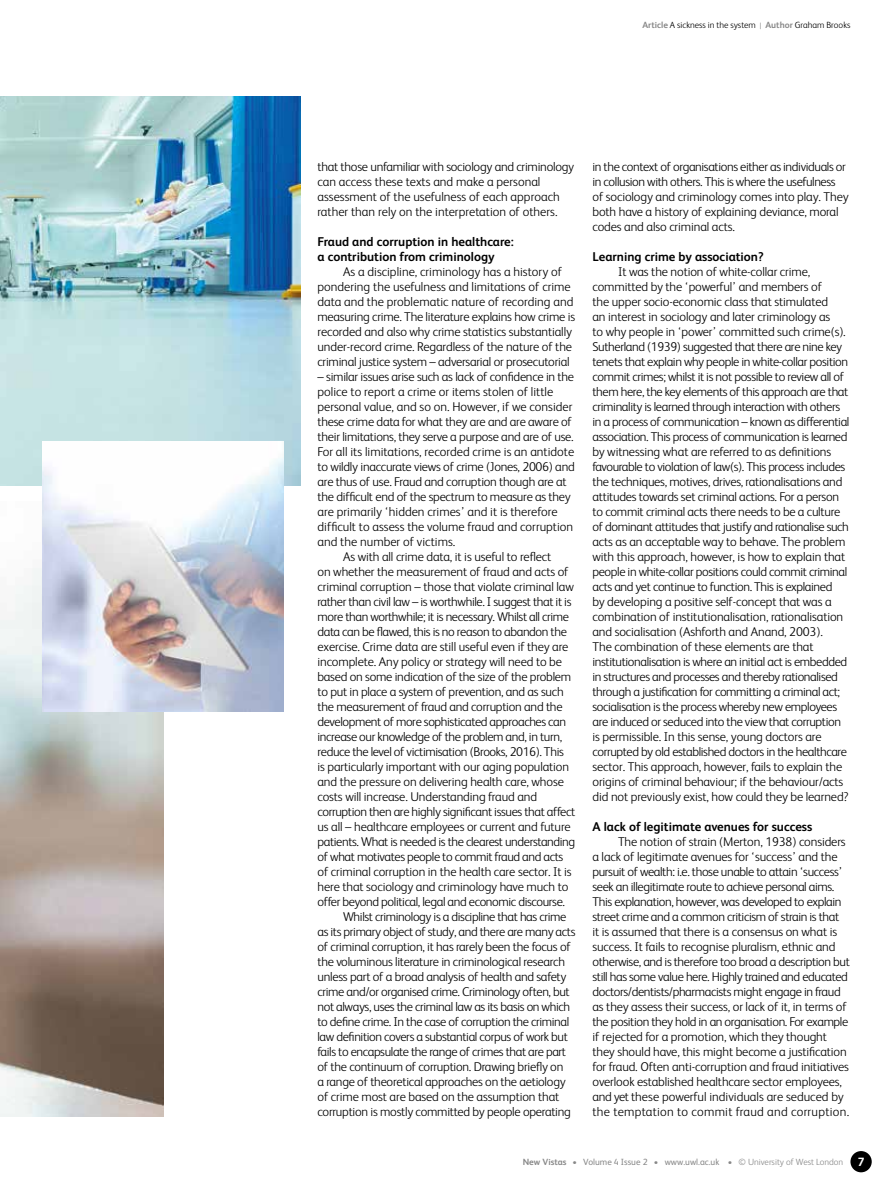
<style>
.page{position:relative;width:893px;height:1191px;background:#fff}
.page>*{position:absolute;margin:0;border:0;box-sizing:border-box;transform-origin:0 0}
.t1{font:300 12.75px/15px "FS Albert";letter-spacing:-.02em;color:#000}
.t2{font:300 12.75px/15px "FS Albert";color:#000}
.t3{font:700 12.75px/15px "FS Albert";color:#000}
.t4{font:300 9px "FS Albert";color:#878787}
.t5{font:300 9px "FS Albert";color:#000}
.s1{font-weight:700;color:#878787}
.s2{color:#878787}
.s3{font-weight:700}
.s4{font-weight:400}
.s5{font-weight:700;font-size:12px;color:#fff}
</style>
<div class="page">
<div style="left:850px;top:1151px;width:22px;height:21px;background:#000;border-radius:50%"></div>
<img style="left:0;top:96px;width:300px;height:390px">
<img style="left:0;top:501px;width:163px;height:615px">
<img style="left:43px;top:441px;width:240px;height:270px">
<p class="t5" style="left:642px;top:19px;width:210px"><span class="s1">Article</span> A sickness in the system <span class="s2">|</span> <span class="s1">Author</span> Graham Brooks</p>
<p class="t2" style="left:317px;top:158px;width:258px">that those unfamiliar with sociology and criminology can access these texts and make a personal assessment of the usefulness of each approach rather than rely on the interpretation of others.</p>
<p class="t3" style="left:317px;top:233px;width:198px">Fraud and corruption in healthcare: a contribution from criminology</p>
<p class="t1" style="left:317px;top:263px;width:259px;text-indent:26px">As a discipline, criminology has a history of pondering the usefulness and limitations of crime data and the problematic nature of recording and measuring crime. The literature explains how crime is recorded and also why crime statistics substantially under-record crime. Regardless of the nature of the criminal justice system – adversarial or prosecutorial</p>
<p class="t1" style="left:317px;top:368px;width:258px">– similar issues arise such as lack of confidence in the</p>
<p class="t2" style="left:317px;top:383px;width:237px">police to report a crime or items stolen of little</p>
<p class="t2" style="left:317px;top:398px;width:256px">personal value, and so on. However, if we consider</p>
<p class="t1" style="left:317px;top:413px;width:256px">these crime data for what they are and are aware of</p>
<p class="t1" style="left:317px;top:428px;width:258px">their limitations, they serve a purpose and are of use.</p>
<p class="t2" style="left:317px;top:443px;width:258px">For all its limitations, recorded crime is an antidote</p>
<p class="t1" style="left:317px;top:458px;width:259px">to wildly inaccurate views of crime (Jones, 2006) and</p>
<p class="t1" style="left:317px;top:473px;width:251px">are thus of use. Fraud and corruption though are at</p>
<p class="t1" style="left:317px;top:488px;width:255px">the difficult end of the spectrum to measure as they</p>
<p class="t2" style="left:317px;top:503px;width:242px">are primarily ‘hidden crimes’ and it is therefore</p>
<p class="t2" style="left:317px;top:518px;width:257px">difficult to assess the volume fraud and corruption</p>
<p class="t2" style="left:317px;top:533px;width:139px">and the number of victims.</p>
<p class="t1" style="left:343px;top:548px;width:210px">As with all crime data, it is useful to reflect</p>
<p class="t1" style="left:317px;top:563px;width:253px">on whether the measurement of fraud and acts of</p>
<p class="t1" style="left:317px;top:578px;width:258px">criminal corruption – those that violate criminal law</p>
<p class="t1" style="left:317px;top:593px;width:255px">rather than civil law – is worthwhile. I suggest that it is</p>
<p class="t1" style="left:317px;top:608px;width:253px">more than worthwhile; it is necessary. Whilst all crime</p>
<p class="t1" style="left:317px;top:623px;width:251px">data can be flawed, this is no reason to abandon the</p>
<p class="t1" style="left:317px;top:638px;width:253px">exercise. Crime data are still useful even if they are</p>
<p class="t1" style="left:317px;top:653px;width:246px">incomplete. Any policy or strategy will need to be</p>
<p class="t1" style="left:317px;top:668px;width:255px">based on some indication of the size of the problem</p>
<p class="t1" style="left:317px;top:683px;width:248px">to put in place a system of prevention, and as such</p>
<p class="t1" style="left:317px;top:698px;width:247px">the measurement of fraud and corruption and the</p>
<p class="t1" style="left:317px;top:713px;width:250px">development of more sophisticated approaches can</p>
<p class="t1" style="left:317px;top:728px;width:246px">increase our knowledge of the problem and, in turn,</p>
<p class="t1" style="left:317px;top:743px;width:248px">reduce the level of victimisation (Brooks, 2016). This</p>
<p class="t1" style="left:317px;top:758px;width:253px">is particularly important with our aging population</p>
<p class="t1" style="left:317px;top:773px;width:248px">and the pressure on delivering health care, whose</p>
<p class="t1" style="left:317px;top:788px;width:221px">costs will increase. Understanding fraud and</p>
<p class="t1" style="left:317px;top:803px;width:259px">corruption then are highly significant issues that affect</p>
<p class="t1" style="left:317px;top:818px;width:255px">us all – healthcare employees or current and future</p>
<p class="t1" style="left:317px;top:833px;width:259px">patients. What is needed is the clearest understanding</p>
<p class="t1" style="left:317px;top:848px;width:247px">of what motivates people to commit fraud and acts</p>
<p class="t1" style="left:317px;top:863px;width:256px">of criminal corruption in the health care sector. It is</p>
<p class="t1" style="left:317px;top:878px;width:252px">here that sociology and criminology have much to</p>
<p class="t1" style="left:317px;top:893px;width:249px">offer beyond political, legal and economic discourse.</p>
<p class="t1" style="left:343px;top:908px;width:225px">Whilst criminology is a discipline that has crime</p>
<p class="t1" style="left:317px;top:923px;width:259px">as its primary object of study, and there are many acts</p>
<p class="t1" style="left:317px;top:938px;width:255px">of criminal corruption, it has rarely been the focus of</p>
<p class="t1" style="left:317px;top:953px;width:249px">the voluminous literature in criminological research</p>
<p class="t1" style="left:317px;top:968px;width:250px">unless part of a broad analysis of health and safety</p>
<p class="t1" style="left:317px;top:983px;width:254px">crime and/or organised crime. Criminology often, but</p>
<p class="t1" style="left:317px;top:998px;width:254px">not always, uses the criminal law as its basis on which</p>
<p class="t1" style="left:317px;top:1013px;width:253px">to define crime. In the case of corruption the criminal</p>
<p class="t1" style="left:317px;top:1028px;width:252px">law definition covers a substantial corpus of work but</p>
<p class="t1" style="left:317px;top:1043px;width:250px">fails to encapsulate the range of crimes that are part</p>
<p class="t1" style="left:317px;top:1058px;width:247px">of the continuum of corruption. Drawing briefly on</p>
<p class="t1" style="left:317px;top:1073px;width:250px">a range of theoretical approaches on the aetiology</p>
<p class="t1" style="left:317px;top:1088px;width:243px">of crime most are based on the assumption that</p>
<p class="t1" style="left:317px;top:1103px;width:255px">corruption is mostly committed by people operating</p>
<p class="t1" style="left:592px;top:159px;width:258px">in the context of organisations either as individuals or in collusion with others. This is where the usefulness of sociology and criminology comes into play. They both have a history of explaining deviance, moral codes and also criminal acts.</p>
<p class="t3" style="left:592px;top:249px;width:173px">Learning crime by association?</p>
<p class="t1" style="left:592px;top:264px;width:258px;text-indent:26px">It was the notion of white-collar crime, committed by the ‘powerful’ and members of<br>the upper socio-economic class that stimulated<br>an interest in sociology and later criminology as<br>to why people in ‘power’ committed such crime(s).<br>Sutherland (1939) suggested that there are nine key tenets that explain why people in white-collar position commit crimes; whilst it is not possible to review all of them here, the key elements of this approach are that criminality is learned through interaction with others in a process of communication – known as differential association. This process of communication is learned by witnessing what are referred to as definitions favourable to violation of law(s). This process includes the techniques, motives, drives, rationalisations and attitudes towards set criminal actions. For a person to commit criminal acts there needs to be a culture of dominant attitudes that justify and rationalise such acts as an acceptable way to behave. The problem with this approach, however, is how to explain that people in white-collar positions could commit criminal acts and yet continue to function. This is explained<br>by developing a positive self-concept that was a combination of institutionalisation, rationalisation and socialisation (Ashforth and Anand, 2003).<br>The combination of these elements are that institutionalisation is where an initial act is embedded in structures and processes and thereby rationalised through a justification for committing a criminal act; socialisation is the process whereby new employees are induced or seduced into the view that corruption is permissible. In this sense, young doctors are corrupted by old established doctors in the healthcare sector. This approach, however, fails to explain the origins of criminal behaviour; if the behaviour/acts did not previously exist, how could they be learned?</p>
<p class="t3" style="left:592px;top:818px;width:221px">A lack of legitimate avenues for success</p>
<p class="t1" style="left:592px;top:833px;width:259px;text-indent:26px">The notion of strain (Merton, 1938) considers a lack of legitimate avenues for ‘success’ and the pursuit of wealth: i.e. those unable to attain ‘success’ seek an illegitimate route to achieve personal aims.<br>This explanation, however, was developed to explain street crime and a common criticism of strain is that<br>it is assumed that there is a consensus on what is success. It fails to recognise pluralism, ethnic and otherwise, and is therefore too broad a description but still has some value here. Highly trained and educated doctors/dentists/pharmacists might engage in fraud as they assess their success, or lack of it, in terms of the position they hold in an organisation. For example if rejected for a promotion, which they thought they should have, this might become a justification for fraud. Often anti-corruption and fraud initiatives overlook established healthcare sector employees, and yet these powerful individuals are seduced by the temptation to commit fraud and corruption.</p>
<p class="t4" style="left:523px;top:1156px;width:343px"><span class="s3">New Vistas</span> • <span class="s4">Volume 4 Issue 2</span> • <span class="s4">www.uwl.ac.uk</span> • © University of West London <span class="s5">7</span></p>
</div>
